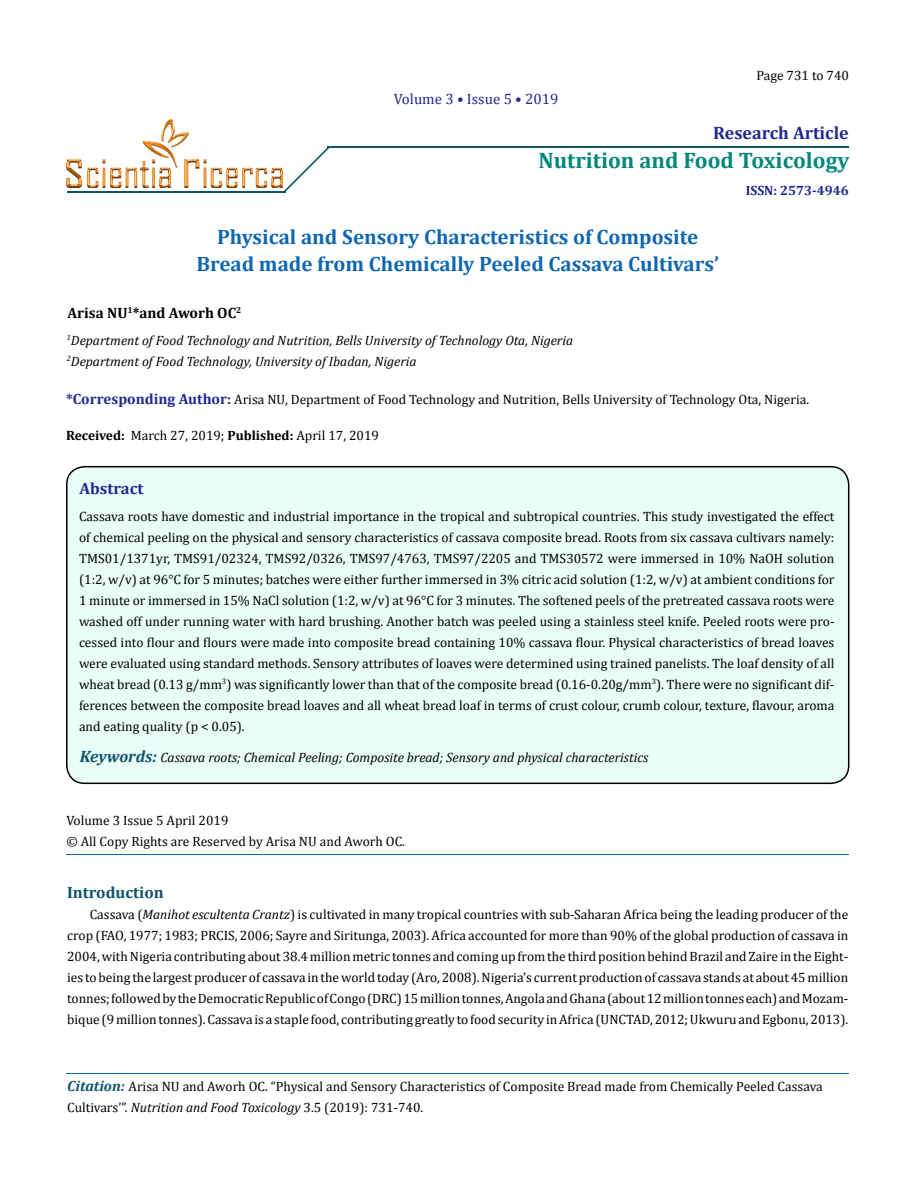
<style>
.page{position:relative;width:917px;height:1190px;background:#fff}
.page>*{position:absolute;margin:0;border:0;box-sizing:border-box;transform-origin:0 0}
.t1{font:700 22.5px "Cambria";color:#00877d}
.t2{font:700 20.85px/27px "Cambria";color:#0d66b1;text-align:center}
.t3{font:700 18px "Cambria";color:#202891}
.t4{font:700 16.35px "Cambria";color:#0e546a}
.t5{font:700 16.35px "Cambria";color:#202891}
.t6{font:700 15px "Cambria";color:#000}
.t7{font:15px "Cambria";color:#202891}
.t8{font:13.5px/21px "Cambria";color:#000;text-align:justify}
.t9{font:italic 13.5px/21px "Cambria";color:#000}
.t10{font:700 13.5px "Cambria";color:#202891}
.s1{font-weight:700;font-size:14.85px;color:#202891}
.s2{font-weight:700}
.s3{font-weight:700;font-size:16.5px;color:#0e546a}
.s4{font-style:italic}
.s5{font-weight:700;font-style:italic;font-size:14.85px;color:#0e546a}
</style>
<div class="page">
<div style="left:67px;top:466px;width:781px;height:317px;background:#e9fdf9;border-radius:18px"></div>
<div style="left:66px;top:466px;width:783px;height:318px;border:2px solid #000;border-radius:18px"></div>
<hr style="left:327px;top:146px;width:521px;height:2px;background:#0e546a">
<hr style="left:67px;top:191px;width:218px;height:2px;background:#0e546a">
<svg style="left:284px;top:148px;width:45px;height:45px"></svg>
<hr style="left:67px;top:1073px;width:781px;height:1px;background:#0d66b1">
<hr style="left:67px;top:854px;width:781px;height:1px;background:#0d66b1">
<img style="left:67px;top:119px;width:216px;height:68px">
<p class="t7" style="left:394px;top:90px;width:166px">Volume 3 • Issue 5 • 2019</p>
<p class="t8" style="left:756px;top:64px;width:94px">Page 731 to 740</p>
<h3 class="t3" style="left:713px;top:121px;width:137px">Research Article</h3>
<h1 class="t1" style="left:538px;top:147px;width:312px">Nutrition and Food Toxicology</h1>
<h2 class="t2" style="left:196px;top:222px;width:524px">Physical and Sensory Characteristics of Composite<br>Bread made from Chemically Peeled Cassava Cultivars’</h2>
<p class="t6" style="left:68px;top:303px;width:175px">Arisa NU<sup>1</sup>*and Aworh OC<sup>2</sup></p>
<p class="t9" style="left:67px;top:329px;width:508px"><sup>1</sup>Department of Food Technology and Nutrition, Bells University of Technology Ota, Nigeria<br><sup>2</sup>Department of Food Technology, University of Ibadan, Nigeria</p>
<p class="t10" style="left:745px;top:183px;width:104px">ISSN: 2573-4946</p>
<p class="t8" style="left:66px;top:389px;width:744px"><span class="s1">*Corresponding Author:</span> Arisa NU, Department of Food Technology and Nutrition, Bells University of Technology Ota, Nigeria.</p>
<p class="t8" style="left:66px;top:425px;width:314px"><span class="s2">Received:</span> March 27, 2019; <span class="s2">Published:</span> April 17, 2019</p>
<p class="t5" style="left:80px;top:478px;width:65px">Abstract</p>
<p class="t8" style="left:79px;top:505px;width:757px">Cassava roots have domestic and industrial importance in the tropical and subtropical countries. This study investigated the effect of chemical peeling on the physical and sensory characteristics of cassava composite bread. Roots from six cassava cultivars namely:<br>TMS01/1371yr, TMS91/02324, TMS92/0326, TMS97/4763, TMS97/2205 and TMS30572 were immersed in 10% NaOH solution (1:2, w/v) at 96°C for 5 minutes; batches were either further immersed in 3% citric acid solution (1:2, w/v) at ambient conditions for 1 minute or immersed in 15% NaCl solution (1:2, w/v) at 96°C for 3 minutes. The softened peels of the pretreated cassava roots were washed off under running water with hard brushing. Another batch was peeled using a stainless steel knife. Peeled roots were pro&shy;cessed into flour and flours were made into composite bread containing 10% cassava flour. Physical characteristics of bread loaves were evaluated using standard methods. Sensory attributes of loaves were determined using trained panelists. The loaf density of all wheat bread (0.13 g/mm<sup>3</sup>) was significantly lower than that of the composite bread (0.16-0.20g/mm<sup>3</sup>). There were no significant dif&shy;ferences between the composite bread loaves and all wheat bread loaf in terms of crust colour, crumb colour, texture, flavour, aroma and eating quality (p &lt; 0.05).</p>
<p class="t9" style="left:80px;top:746px;width:570px"><span class="s3">Keywords:</span> Cassava roots; Chemical Peeling; Composite bread; Sensory and physical characteristics</p>
<p class="t8" style="left:66px;top:809px;width:340px">Volume 3 Issue 5 April 2019<br>© All Copy Rights are Reserved by Arisa NU and Aworh OC.</p>
<p class="t4" style="left:67px;top:882px;width:98px">Introduction</p>
<p class="t8" style="left:67px;top:904px;width:782px;text-indent:23px">Cassava (<span class="s4">Manihot escultenta Crantz</span>) is cultivated in many tropical countries with sub-Saharan Africa being the leading producer of the crop (FAO, 1977; 1983; PRCIS, 2006; Sayre and Siritunga, 2003). Africa accounted for more than 90% of the global production of cassava in 2004, with Nigeria contributing about 38.4 million metric tonnes and coming up from the third position behind Brazil and Zaire in the Eight&shy;ies to being the largest producer of cassava in the world today (Aro, 2008). Nigeria’s current production of cassava stands at about 45 million tonnes; followed by the Democratic Republic of Congo (DRC) 15 million tonnes, Angola and Ghana (about 12 million tonnes each) and Mozam&shy;bique (9 million tonnes). Cassava is a staple food, contributing greatly to food security in Africa (UNCTAD, 2012; Ukwuru and Egbonu, 2013).</p>
<p class="t8" style="left:67px;top:1076px;width:757px"><span class="s5">Citation:</span> Arisa NU and Aworh OC. “Physical and Sensory Characteristics of Composite Bread made from Chemically Peeled Cassava<br>Cultivars’”. <span class="s4">Nutrition and Food Toxicology</span> 3.5 (2019): 731-740.</p>
</div>
